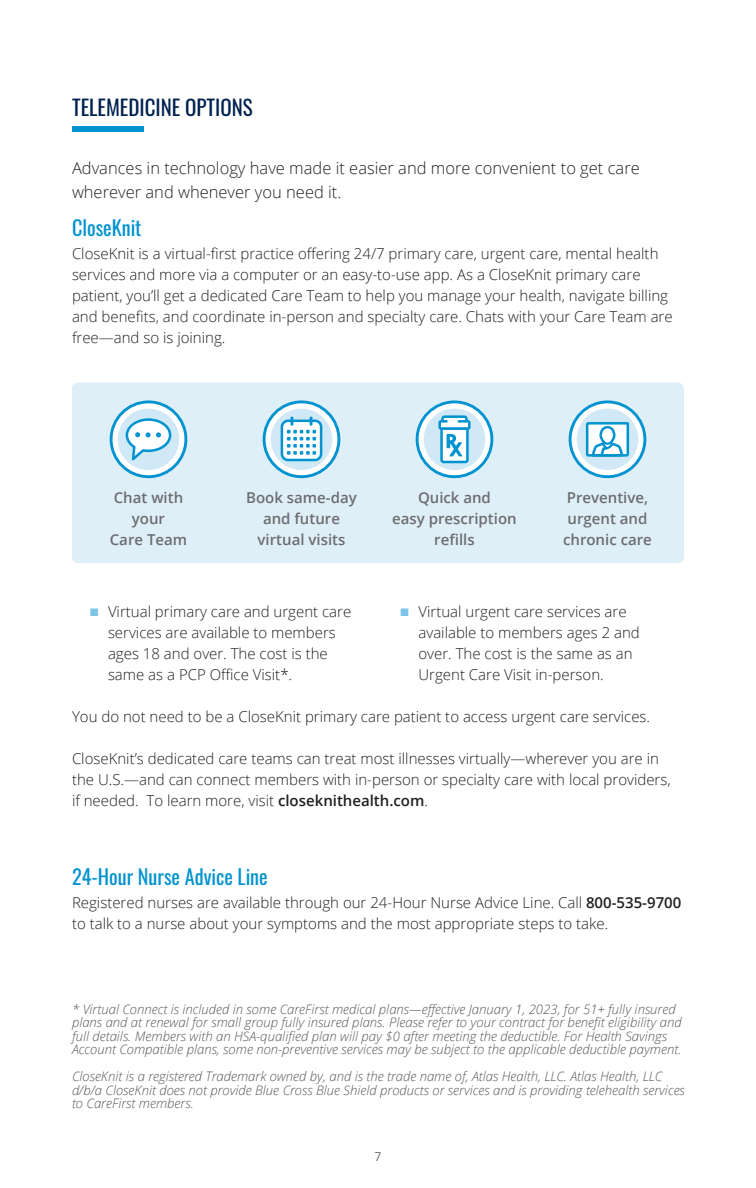
<style>
.page{position:relative;width:756px;height:1188px;background:#fff}
.page>*{position:absolute;margin:0;border:0;box-sizing:border-box;transform-origin:0 0}
.OE-Page_Intro{font:21px "Oswald";color:#00214f}
.OE-H2_Header{font:20.25px "Oswald";color:#0093d0}
.OE-Larger_Body{font:300 16.5px/24px "Open Sans";color:#231f20}
.t1{font:300 15px/21px "Open Sans";color:#231f20}
.OE-Body-Bullets-Semi{font:600 15px/21px "Open Sans";color:#6c6d70;text-align:center}
.OE-Conditions{font:italic 300 13.2px/13.5px "Open Sans";color:#57585a}
.OE-BodyText{font:300 12px "Open Sans";color:#231f20}
.s1{color:#7cc4e8}
.s2{font-weight:600}
</style>
<div class="page">
<div style="left:72px;top:126px;width:72px;height:6px;background:#0093d0"></div>
<div style="left:72px;top:382px;width:612px;height:181px;background:#dfeff8;border-radius:6px"></div>
<svg style="left:111px;top:402px;width:75px;height:75px"></svg>
<div style="left:110px;top:401px;width:77px;height:77px;border:3px solid #0093d0;border-radius:50%"></div>
<div style="left:118px;top:409px;width:61px;height:61px;background:#d1e8f6;border-radius:50%"></div>
<svg style="left:124px;top:417px;width:49px;height:48px"></svg>
<svg style="left:264px;top:402px;width:75px;height:75px"></svg>
<div style="left:263px;top:401px;width:77px;height:77px;border:3px solid #0093d0;border-radius:50%"></div>
<div style="left:271px;top:409px;width:61px;height:61px;background:#d1e8f6;border-radius:50%"></div>
<svg style="left:279px;top:401px;width:45px;height:62px"></svg>
<svg style="left:417px;top:402px;width:75px;height:75px"></svg>
<div style="left:416px;top:401px;width:77px;height:77px;border:3px solid #0093d0;border-radius:50%"></div>
<div style="left:424px;top:409px;width:61px;height:61px;background:#d1e8f6;border-radius:50%"></div>
<svg style="left:438px;top:415px;width:33px;height:48px;background:#93d0ea"></svg>
<svg style="left:570px;top:402px;width:75px;height:75px"></svg>
<div style="left:569px;top:401px;width:77px;height:77px;border:3px solid #0093d0;border-radius:50%"></div>
<div style="left:577px;top:409px;width:61px;height:61px;background:#d1e8f6;border-radius:50%"></div>
<svg style="left:586px;top:422px;width:43px;height:35px;background:#97d3eb"></svg>
<p class="OE-Page_Intro" style="left:72px;top:89px;width:182px">TELEMEDICINE OPTIONS</p>
<p class="OE-Larger_Body" style="left:72px;top:155px;width:569px">Advances in technology have made it easier and more convenient to get care wherever and whenever you need it.</p>
<p class="OE-H2_Header" style="left:72px;top:210px;width:71px">CloseKnit</p>
<p class="t1" style="left:72px;top:242px;width:602px">CloseKnit is a virtual-first practice offering 24/7 primary care, urgent care, mental health services and more via a computer or an easy-to-use app. As a CloseKnit primary care patient, you’ll get a dedicated Care Team to help you manage your health, navigate billing and benefits, and coordinate in-person and specialty care. Chats with your Care Team are free—and so is joining.</p>
<p class="OE-Body-Bullets-Semi" style="left:110px;top:486px;width:79px">Chat with your<br>Care Team</p>
<p class="OE-Body-Bullets-Semi" style="left:246px;top:487px;width:112px">Book same-day and future virtual visits</p>
<p class="OE-Body-Bullets-Semi" style="left:392px;top:487px;width:126px">Quick and<br>easy prescription refills</p>
<p class="OE-Body-Bullets-Semi" style="left:563px;top:487px;width:90px;text-align:left">Preventive, urgent and chronic care</p>
<p class="t1" style="left:108px;top:600px;width:245px;text-indent:-18px"><span class="s1">■</span> Virtual primary care and urgent care services are available to members ages 18 and over. The cost is the same as a PCP Office Visit*.</p>
<p class="t1" style="left:418px;top:600px;width:223px;text-indent:-18px"><span class="s1">■</span> Virtual urgent care services are available to members ages 2 and over. The cost is the same as an<br>Urgent Care Visit in-person.</p>
<p class="t1" style="left:72px;top:705px;width:580px">You do not need to be a CloseKnit primary care patient to access urgent care services.</p>
<p class="t1" style="left:72px;top:747px;width:600px">CloseKnit’s dedicated care teams can treat most illnesses virtually—wherever you are in the U.S.—and can connect members with in-person or specialty care with local providers, if needed. To learn more, visit <span class="s2">closeknithealth.com</span>.</p>
<p class="OE-H2_Header" style="left:72px;top:859px;width:197px">24-Hour Nurse Advice Line</p>
<p class="t1" style="left:72px;top:891px;width:611px">Registered nurses are available through our 24-Hour Nurse Advice Line. Call <span class="s2">800-535-9700 </span>to talk to a nurse about your symptoms and the most appropriate steps to take.</p>
<p class="OE-Conditions" style="left:72px;top:1002px;width:611px">* Virtual Connect is included in some CareFirst medical plans—effective January 1, 2023, for 51+ fully insured plans and at renewal for small group fully insured plans. Please refer to your contract for benefit eligibility and full details. Members with an HSA-qualified plan will pay $0 after meeting the deductible. For Health Savings Account Compatible plans, some non-preventive services may be subject to the applicable deductible payment.</p>
<p class="OE-Conditions" style="left:72px;top:1069px;width:614px">CloseKnit is a registered Trademark owned by, and is the trade name of, Atlas Health, LLC. Atlas Health, LLC d/b/a CloseKnit does not provide Blue Cross Blue Shield products or services and is providing telehealth services to CareFirst members.</p>
<p class="OE-BodyText" style="left:375px;top:1149px;width:8px">7</p>
</div>
